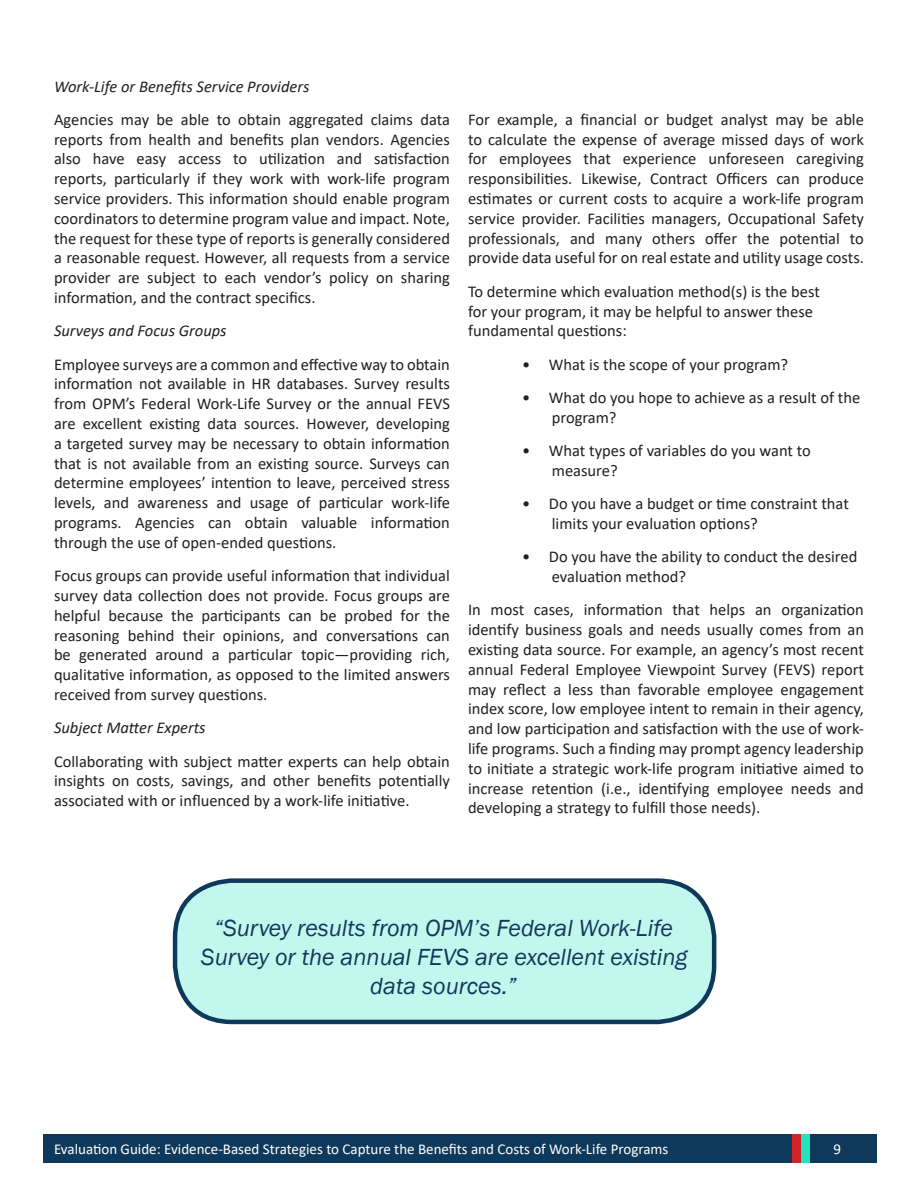
<style>
.page{position:relative;width:918px;height:1188px;background:#fff}
.page>*{position:absolute;margin:0;border:0;box-sizing:border-box;transform-origin:0 0}
.t1{font:italic 24px/28.8px "Franklin Gothic";color:#0f395b;text-align:center}
.t2{font:16.5px/19.8px "Calibri";color:#231f20;text-align:justify}
.t3{font:italic 16.5px "Calibri";color:#231f20}
.t4{font:15px "Calibri";color:#fff}
</style>
<div class="page">
<div style="left:43px;top:1134px;width:833px;height:29px;background:#0f395b"></div>
<div style="left:801px;top:1134px;width:9px;height:29px;background:#22e4be"></div>
<div style="left:792px;top:1134px;width:9px;height:29px;background:#d1232a"></div>
<div style="left:175px;top:881px;width:539px;height:141px;background:#c1f7ed;border-radius:57px"></div>
<div style="left:173px;top:878px;width:543px;height:146px;border:4px solid #0f395b;border-radius:57px"></div>
<h4 class="t3" style="left:54px;top:75px;width:257px">Work-Life or Benefits Service Providers</h4>
<p class="t2" style="left:54px;top:109px;width:398px">Agencies may be able to obtain aggregated claims data reports from health and benefits plan vendors. Agencies also have easy access to utilization and satisfaction reports, particularly if they work with work-life program service providers. This information should enable program coordinators to determine program value and impact. Note, the request for these type of reports is generally considered a reasonable request. However, all requests from a service provider are subject to each vendor’s policy on sharing information, and the contract specifics.</p>
<h4 class="t3" style="left:54px;top:319px;width:174px">Surveys and Focus Groups</h4>
<p class="t2" style="left:54px;top:354px;width:398px">Employee surveys are a common and effective way to obtain information not available in HR databases. Survey results from OPM’s Federal Work-Life Survey or the annual FEVS are excellent existing data sources. However, developing a targeted survey may be necessary to obtain information that is not available from an existing source. Surveys can determine employees’ intention to leave, perceived stress levels, and awareness and usage of particular work-life programs. Agencies can obtain valuable information through the use of open-ended questions.</p>
<p class="t2" style="left:54px;top:565px;width:398px">Focus groups can provide useful information that individual survey data collection does not provide. Focus groups are helpful because the participants can be probed for the reasoning behind their opinions, and conversations can be generated around a particular topic—providing rich, qualitative information, as opposed to the limited answers received from survey questions.</p>
<h4 class="t3" style="left:54px;top:716px;width:153px">Subject Matter Experts</h4>
<p class="t2" style="left:54px;top:751px;width:397px">Collaborating with subject matter experts can help obtain insights on costs, savings, and other benefits potentially associated with or influenced by a work-life initiative.</p>
<p class="t2" style="left:468px;top:109px;width:398px">For example, a financial or budget analyst may be able to calculate the expense of average missed days of work for employees that experience unforeseen caregiving responsibilities. Likewise, Contract Officers can produce estimates or current costs to acquire a work-life program service provider. Facilities managers, Occupational Safety professionals, and many others offer the potential to provide data useful for on real estate and utility usage costs.</p>
<p class="t2" style="left:468px;top:281px;width:353px;text-align:left">To determine which evaluation method(s) is the best for your program, it may be helpful to answer these fundamental questions:</p>
<p class="t2" style="left:522px;top:354px;width:268px">• What is the scope of your program?</p>
<p class="t2" style="left:552px;top:387px;width:310px;text-indent:-30px">• What do you hope to achieve as a result of the program?</p>
<p class="t2" style="left:552px;top:440px;width:261px;text-indent:-30px">• What types of variables do you want to measure?</p>
<p class="t2" style="left:552px;top:493px;width:299px;text-indent:-30px">• Do you have a budget or time constraint that limits your evaluation options?</p>
<p class="t2" style="left:552px;top:546px;width:307px;text-indent:-30px">• Do you have the ability to conduct the desired evaluation method?</p>
<p class="t2" style="left:468px;top:600px;width:398px">In most cases, information that helps an organization identify business goals and needs usually comes from an existing data source. For example, an agency’s most recent annual Federal Employee Viewpoint Survey (FEVS) report may reflect a less than favorable employee engagement index score, low employee intent to remain in their agency, and low participation and satisfaction with the use of work&shy;life programs. Such a finding may prompt agency leadership to initiate a strategic work-life program initiative aimed to increase retention (i.e., identifying employee needs and developing a strategy to fulfill those needs).</p>
<p class="t1" style="left:201px;top:914px;width:488px">“Survey results from OPM’s Federal Work-Life<br>Survey or the annual FEVS are excellent existing data sources.”</p>
<p class="t4" style="left:54px;top:1139px;width:616px">Evaluation Guide: Evidence-Based Strategies to Capture the Benefits and Costs of Work-Life Programs</p>
<p class="t4" style="left:833px;top:1139px;width:9px">9</p>
</div>
